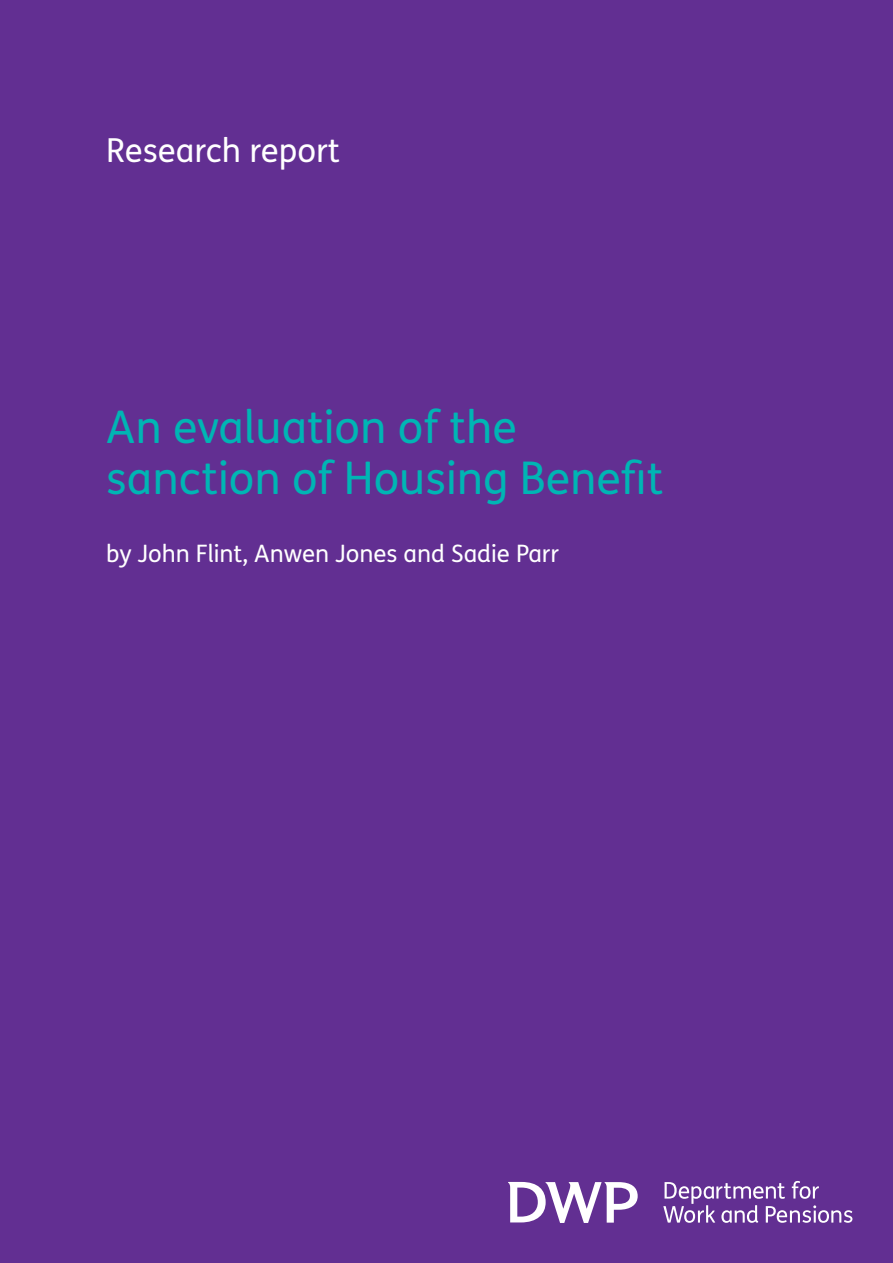
<style>
.page{position:relative;width:893px;height:1263px;background:#622f92}
.page>*{position:absolute;margin:0;border:0;box-sizing:border-box;transform-origin:0 0}
.Main_title{font:45px/51px "FS Me";color:#00b5b4}
.t1{font:33px "FS Me";color:#fff}
.Authors{font:24px "FS Me";color:#fff}
</style>
<div class="page">
<svg style="left:508px;top:1181px;width:345px;height:42px"></svg>
<p class="t1" style="left:106px;top:127px;width:235px">Research report</p>
<p class="Main_title" style="left:106px;top:401px;width:558px">An evaluation of the sanction of Housing Benefit</p>
<p class="Authors" style="left:106px;top:537px;width:454px">by John Flint, Anwen Jones and Sadie Parr</p>
</div>
